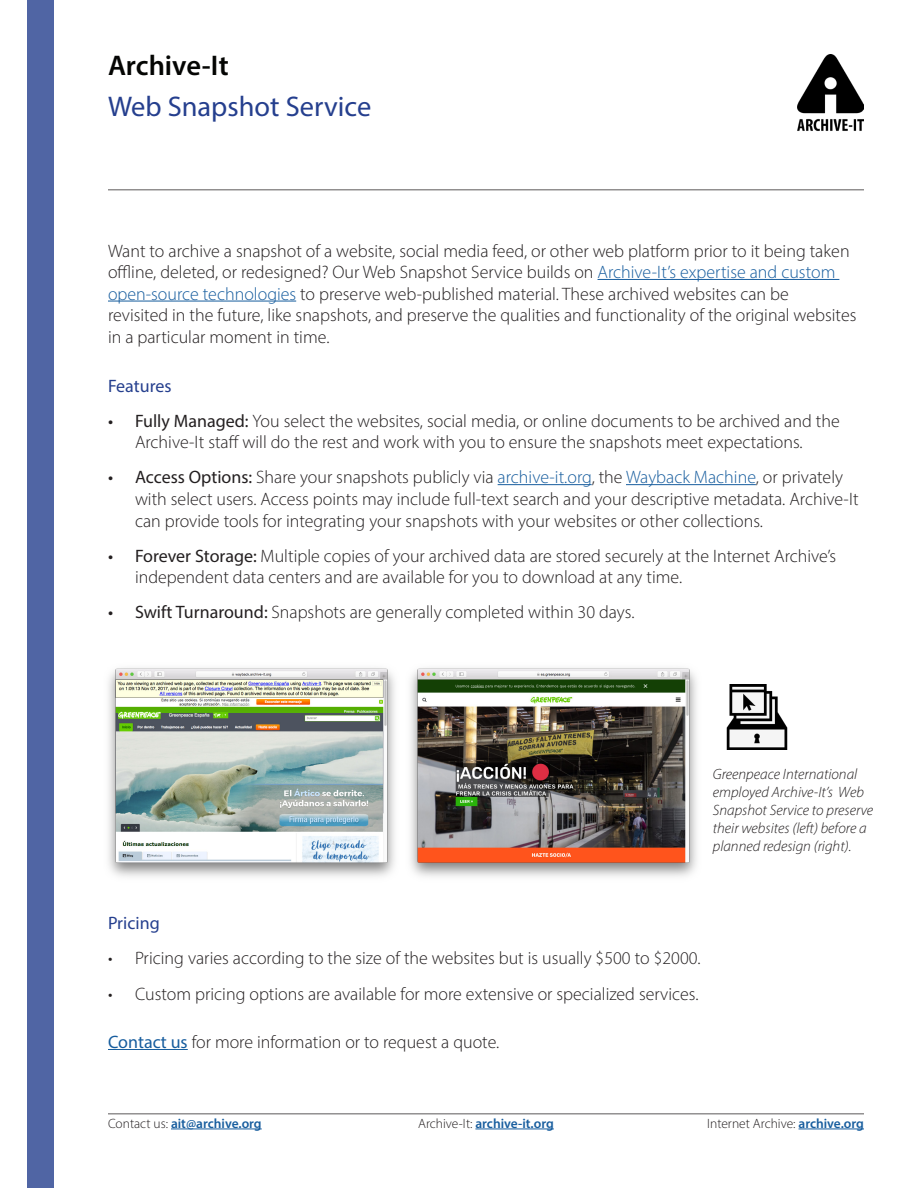
<style>
.page{position:relative;width:918px;height:1188px;background:#fff}
.page>*{position:absolute;margin:0;border:0;box-sizing:border-box;transform-origin:0 0}
.t1{font:28.5px "Myriad Variable Concept";letter-spacing:.165em;color:#253f8e}
.t2{font:28.5px "Myriad Variable Concept";letter-spacing:.16em;color:#040503}
.t3{font:18px/21.6px "Myriad Variable Concept";letter-spacing:.155em;color:#231f20}
.t4{font:18px "Myriad Variable Concept";letter-spacing:.125em;color:#231f20}
.t5{font:18px "Myriad Variable Concept";letter-spacing:.15em;color:#253f8e}
.t6{font:italic 15px/18px "Myriad Variable Concept";letter-spacing:.115em;color:#231f20}
.t7{font:13.5px "Myriad Variable Concept";letter-spacing:.16em;color:#175d9e}
.t8{font:13.5px "Myriad Variable Concept";letter-spacing:.155em;color:#231f20}
.s1{color:#175d9e}
.s2{color:#231f20}
</style>
<div class="page">
<div style="left:27px;top:0;width:27px;height:1188px;background:#5065a4"></div>
<hr style="left:598px;top:279px;width:241px;height:1px;background:#175d9e">
<hr style="left:108px;top:301px;width:188px;height:1px;background:#175d9e">
<hr style="left:498px;top:484px;width:94px;height:1px;background:#175d9e">
<hr style="left:626px;top:484px;width:130px;height:1px;background:#175d9e">
<hr style="left:108px;top:1049px;width:80px;height:1px;background:#175d9e">
<img style="left:108px;top:668px;width:589px;height:209px">
<img style="left:726px;top:684px;width:62px;height:65px">
<hr style="left:108px;top:189px;width:756px;height:1px;background:#231f20">
<img style="left:798px;top:54px;width:66px;height:77px">
<hr style="left:799px;top:1129px;width:65px;height:1px;background:#175d9e">
<hr style="left:171px;top:1129px;width:91px;height:1px;background:#175d9e">
<hr style="left:475px;top:1129px;width:79px;height:1px;background:#175d9e">
<hr style="left:108px;top:1113px;width:756px;height:2px;background:#231f20">
<p class="t2" style="left:108px;top:49px;width:118px">Archive-It</p>
<p class="t1" style="left:108px;top:90px;width:260px">Web Snapshot Service</p>
<p class="t3" style="left:108px;top:240px;width:748px">Want to archive a snapshot of a website, social media feed, or other web platform prior to it being taken offline, deleted, or redesigned? Our Web Snapshot Service builds on <span class="s1">Archive-It’s expertise and custom open-source technologies</span> to preserve web-published material. These archived websites can be<br>revisited in the future, like snapshots, and preserve the qualities and functionality of the original websites in a particular moment in time.</p>
<p class="t5" style="left:108px;top:375px;width:63px">Features</p>
<p class="t3" style="left:108px;top:410px;width:730px;text-align:center">• Fully Managed:You select the websites, social media, or online documents to be archived and the<br>Archive-It staffwill do the rest and work with you to ensure the snapshots meet expectations.</p>
<p class="t3" style="left:135px;top:466px;width:724px;text-indent:-27px">• Access O ptions:Share your snapshots publicly via <span class="s1">archive-it.org</span>, the <span class="s1">Wayback Machine</span>, or privately with select users. Access points may include full-text search and your descriptive metadata. Archive-It can provide tools for integrating your snapshots with your websites or other collections.</p>
<p class="t3" style="left:135px;top:545px;width:701px;text-indent:-27px">• Forever Storage:Multiple copies of your archived data are stored securely at the Internet Archive’s independent data centers and are available for you to download at any time.</p>
<p class="t3" style="left:108px;top:601px;width:528px">• Swift Turnaround:Snapshots are generally completed within 30 days.</p>
<p class="t6" style="left:713px;top:765px;width:160px">Greenpeace International em ployed Archive-It’s Web<br>Snapshot Service to preserve their websites (left) before a planned redesign (right).</p>
<p class="t5" style="left:108px;top:913px;width:50px">Pricing</p>
<p class="t4" style="left:108px;top:948px;width:594px">• Pricing varies according to the size of the websites but is usually $500 to $2000.</p>
<p class="t4" style="left:108px;top:983px;width:592px">• Custom pricing options are available for more extensive or specialized services.</p>
<p class="t3" style="left:108px;top:1031px;width:393px"><span class="s1">Contact us</span> for more information or to request a quote.</p>
<p class="t7" style="left:108px;top:1115px;width:152px"><span class="s2">Contact us:</span>ait@archive.org</p>
<p class="t7" style="left:418px;top:1115px;width:134px"><span class="s2">Archive-It:</span>archive-it.org</p>
<p class="t8" style="left:707px;top:1115px;width:156px">Internet Archive:<span class="s1">archive.org</span></p>
</div>
